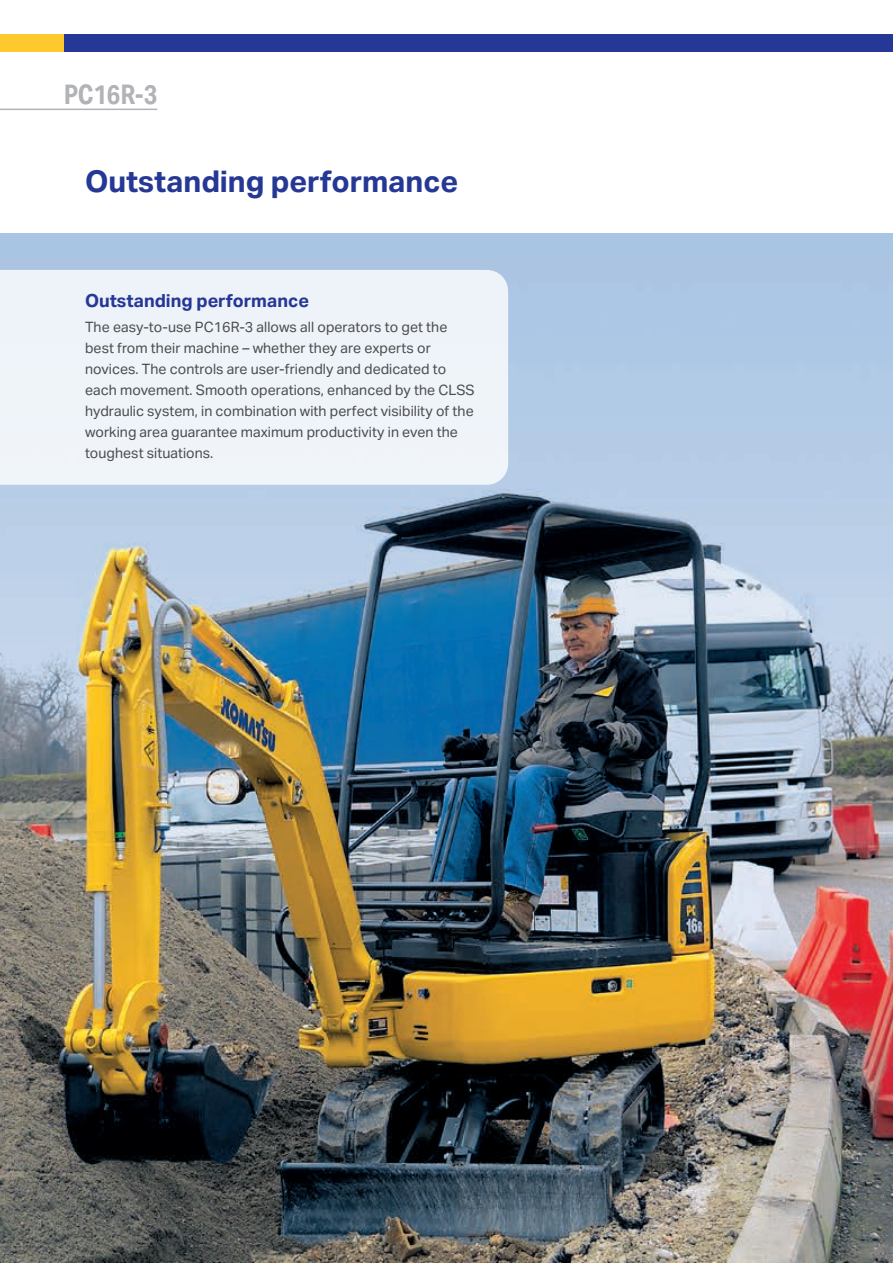
<style>
.page{position:relative;width:893px;height:1263px;background:#fff}
.page>*{position:absolute;margin:0;border:0;box-sizing:border-box;transform-origin:0 0}
.t1{font:700 30px "Aktiv Grotesk";color:#263895}
.t2{font:700 27px "Aktiv Grotesk Cd";color:#b2b3b7}
.t3{font:700 18px "Aktiv Grotesk";color:#263895}
.t4{font:14.25px/21px "Aktiv Grotesk";color:#4b4c4d}
.t5{font:10.5px "Aktiv Grotesk";color:#939598}
</style>
<div class="page">
<img style="left:0;top:234px;width:893px;height:1029px">
<div style="left:0;top:270px;width:508px;height:215px;background:#eff4f9"></div>
<hr style="left:0;top:109px;width:157px;height:1px;background:#b2b3b7">
<div style="left:0;top:34px;width:143px;height:17px;background:#fec92d"></div>
<div style="left:64px;top:34px;width:829px;height:17px;background:#263895"></div>
<h2 class="t2" style="left:64px;top:79px;width:95px">PC16R-3</h2>
<h1 class="t1" style="left:85px;top:164px;width:375px">Outstanding performance</h1>
<p class="t3" style="left:85px;top:290px;width:225px">Outstanding performance</p>
<p class="t4" style="left:85px;top:316px;width:391px">The easy-to-use PC16R-3 allows all operators to get the best from their machine – whether they are experts or novices. The controls are user-friendly and dedicated to each movement. Smooth operations, enhanced by the CLSS hydraulic system, in combination with perfect visibility of the working area guarantee maximum productivity in even the toughest situations.</p>
<p class="t5" style="left:36px;top:1218px;width:8px">4</p>
</div>
